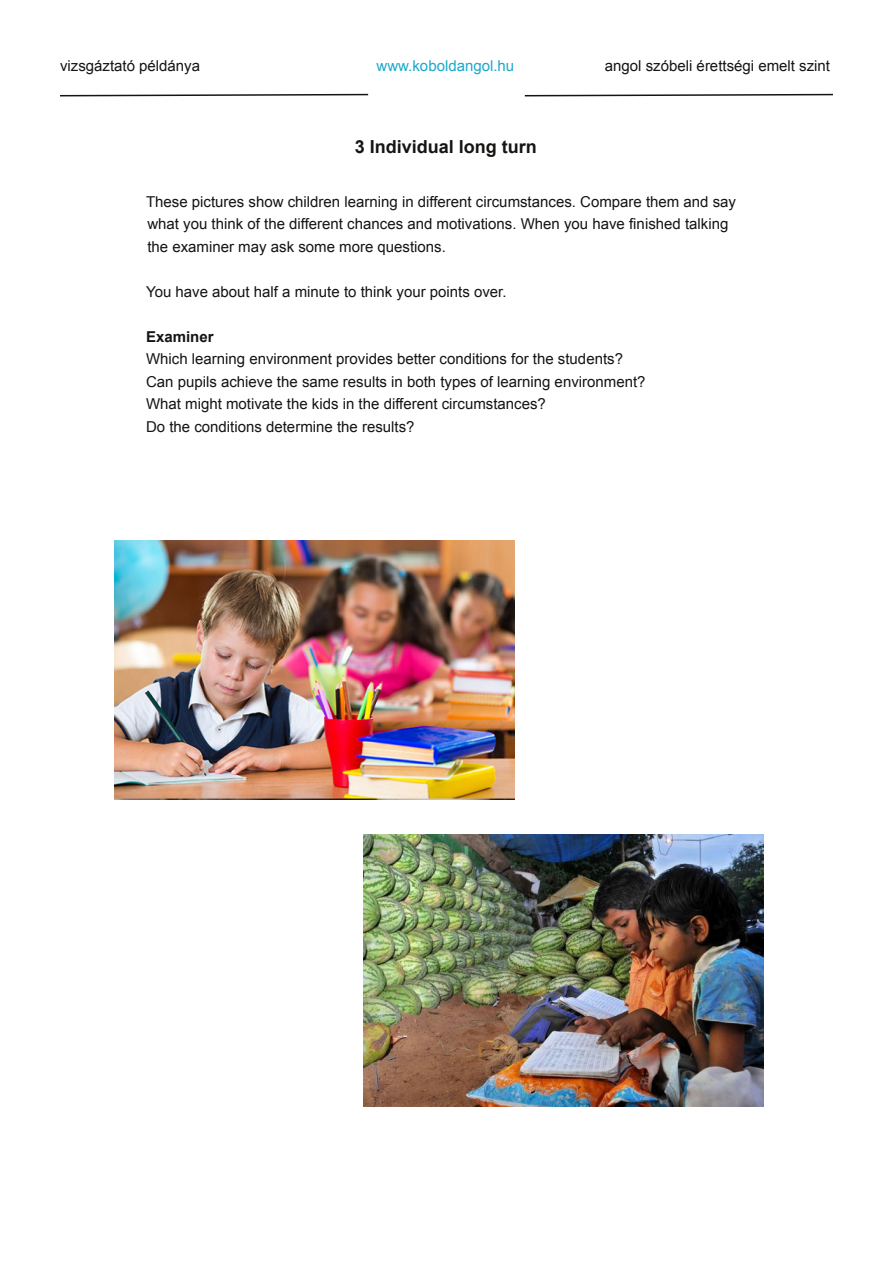
<style>
.page{position:relative;width:893px;height:1263px;background:#fff}
.page>*{position:absolute;margin:0;border:0;box-sizing:border-box;transform-origin:0 0}
.t1{font:700 18px "Arial";color:#161413}
.t2{font:15px/22.5px "Arial";color:#161413}
.t3{font:15px "Arial";color:#1ba9c9}
.t4{font:700 15px "Arial";color:#161413}
</style>
<div class="page">
<svg style="left:60px;top:93px;width:309px;height:3px"></svg>
<svg style="left:524px;top:93px;width:309px;height:3px"></svg>
<img style="left:114px;top:540px;width:401px;height:259px">
<img style="left:364px;top:834px;width:399px;height:273px">
<p class="t2" style="left:60px;top:54px;width:142px">vizsgáztató példánya</p>
<p class="t3" style="left:377px;top:57px;width:139px">www.koboldangol.hu</p>
<p class="t2" style="left:605px;top:54px;width:227px">angol szóbeli érettségi emelt szint</p>
<p class="t1" style="left:355px;top:137px;width:183px">3 Individual long turn</p>
<p class="t2" style="left:146px;top:190px;width:592px">These pictures show children learning in different circumstances. Compare them and say what you think of the different chances and motivations. When you have finished talking the examiner may ask some more questions.</p>
<p class="t2" style="left:146px;top:280px;width:362px">You have about half a minute to think your points over.</p>
<p class="t4" style="left:146px;top:328px;width:69px">Examiner</p>
<p class="t2" style="left:146px;top:348px;width:501px">Which learning environment provides better conditions for the students?<br>Can pupils achieve the same results in both types of learning environment?<br>What might motivate the kids in the different circumstances?<br>Do the conditions determine the results?</p>
</div>
